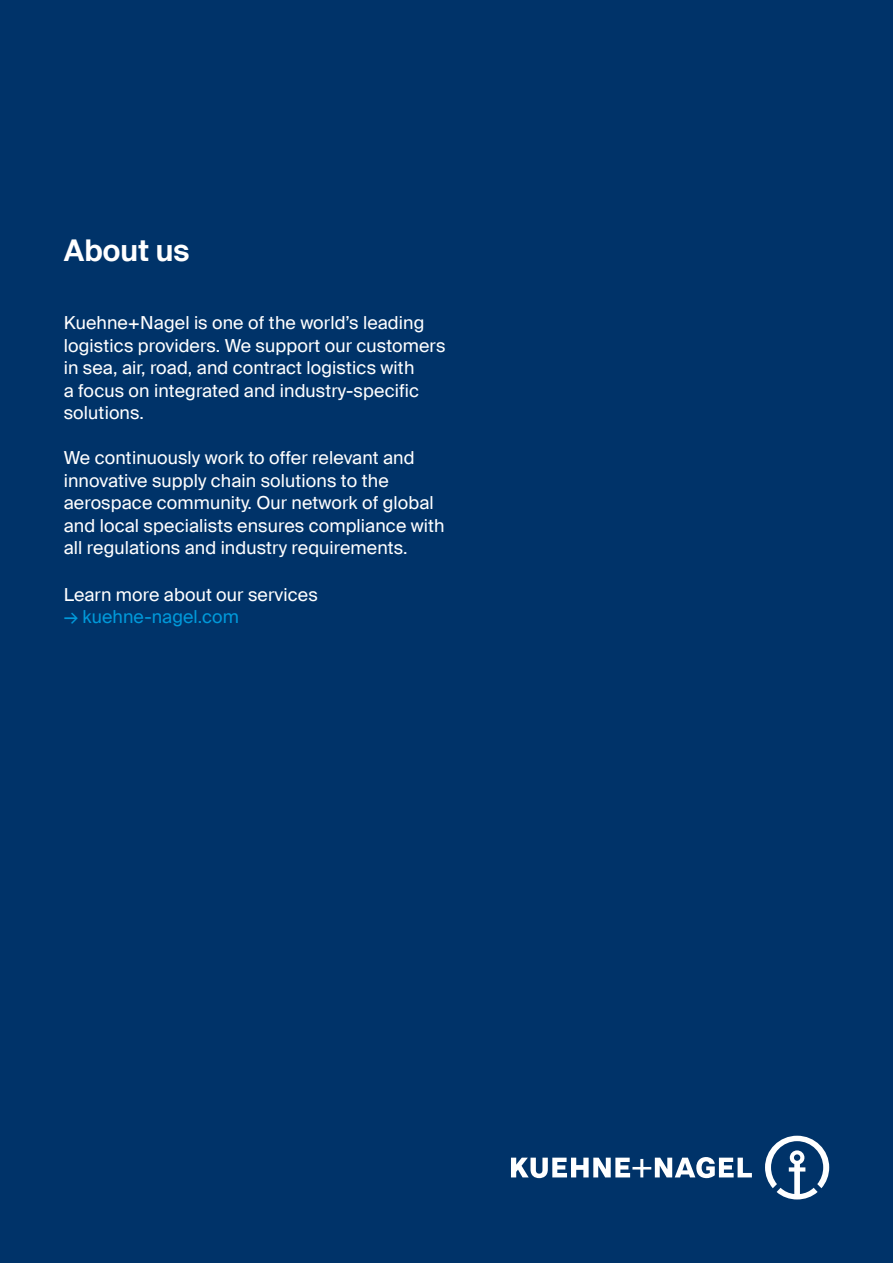
<style>
.page{position:relative;width:893px;height:1263px;background:#003369}
.page>*{position:absolute;margin:0;border:0;box-sizing:border-box;transform-origin:0 0}
.t1{font:600 30px "Suisse Intl";color:#fff}
.t2{font:18px/22.5px "Suisse Intl";letter-spacing:.005em;color:#fff}
.t3{font:18px "Suisse Intl";letter-spacing:.005em;color:#0099da}
</style>
<div class="page">
<svg style="left:511px;top:1136px;width:318px;height:63px"></svg>
<h1 class="t1" style="left:64px;top:234px;width:127px">About us</h1>
<p class="t2" style="left:64px;top:312px;width:383px">Kuehne+Nagel is one of the world’s leading logistics providers. We support our customers in sea, air, road, and contract logistics with<br>a focus on integrated and industry-specific solutions.</p>
<p class="t2" style="left:64px;top:447px;width:382px">We continuously work to offer relevant and innovative supply chain solutions to the aerospace community. Our network of global and local specialists ensures compliance with all regulations and industry requirements.</p>
<p class="t2" style="left:64px;top:583px;width:255px">Learn more about our services</p>
<p class="t3" style="left:64px;top:607px;width:177px">→ kuehne-nagel.com</p>
</div>
